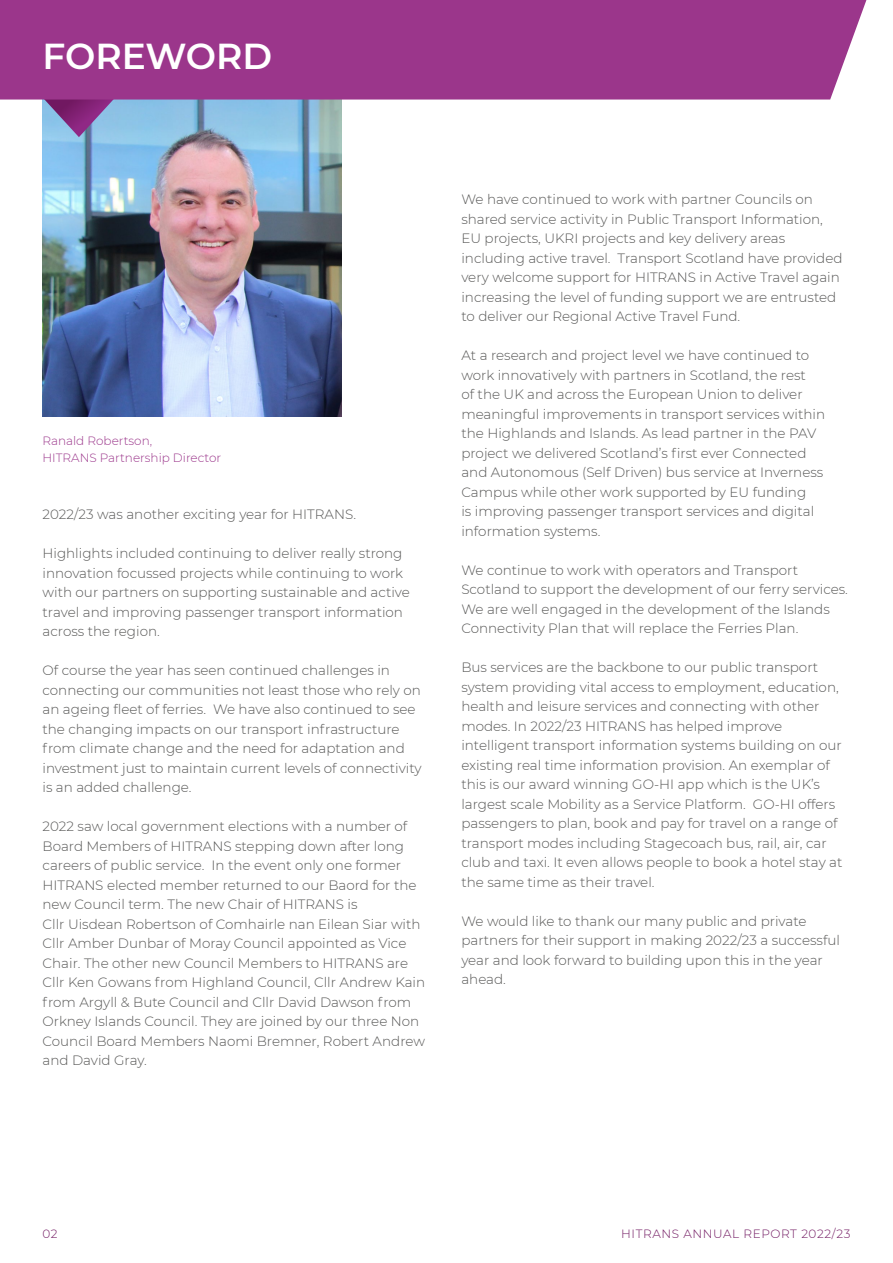
<style>
.page{position:relative;width:893px;height:1263px;background:#fff}
.page>*{position:absolute;margin:0;border:0;box-sizing:border-box;transform-origin:0 0}
.t1{font:600 36px "Montserrat";color:#fff}
.t2{font:300 13.5px/19.5px "Montserrat";color:#575756}
.t3{font:300 12px/16.5px "Montserrat";color:#9b368b}
.t4{font:300 12px "Montserrat";letter-spacing:.05em;color:#711861}
</style>
<div class="page">
<img style="left:43px;top:100px;width:298px;height:317px">
<svg style="left:42px;top:100px;width:103px;height:37px;background:#888cc0"></svg>
<div style="left:0;top:0;width:866px;height:100px;background:#9b368b"></div>
<h1 class="t1" style="left:43px;top:31px;width:231px">FOREWORD</h1>
<p class="t3" style="left:43px;top:432px;width:180px">Ranald Robertson,<br>HITRANS Partnership Director</p>
<p class="t2" style="left:43px;top:504px;width:315px">2022/23 was another exciting year for HITRANS.</p>
<p class="t2" style="left:43px;top:543px;width:369px">Highlights included continuing to deliver really strong innovation focussed projects while continuing to work with our partners on supporting sustainable and active travel and improving passenger transport information across the region.</p>
<p class="t2" style="left:43px;top:660px;width:381px">Of course the year has seen continued challenges in connecting our communities not least those who rely on an ageing fleet of ferries. We have also continued to see the changing impacts on our transport infrastructure from climate change and the need for adaptation and investment just to maintain current levels of connectivity is an added challenge.</p>
<p class="t2" style="left:43px;top:816px;width:384px">2022 saw local government elections with a number of Board Members of HITRANS stepping down after long careers of public service. In the event only one former HITRANS elected member returned to our Baord for the new Council term. The new Chair of HITRANS is<br>Cllr Uisdean Robertson of Comhairle nan Eilean Siar with Cllr Amber Dunbar of Moray Council appointed as Vice Chair. The other new Council Members to HITRANS are Cllr Ken Gowans from Highland Council, Cllr Andrew Kain from Argyll &amp; Bute Council and Cllr David Dawson from Orkney Islands Council. They are joined by our three Non Council Board Members Naomi Bremner, Robert Andrew and David Gray.</p>
<p class="t2" style="left:461px;top:189px;width:383px">We have continued to work with partner Councils on shared service activity in Public Transport Information, EU projects, UKRI projects and key delivery areas including active travel. Transport Scotland have provided very welcome support for HITRANS in Active Travel again increasing the level of funding support we are entrusted to deliver our Regional Active Travel Fund.</p>
<p class="t2" style="left:461px;top:345px;width:365px">At a research and project level we have continued to work innovatively with partners in Scotland, the rest<br>of the UK and across the European Union to deliver meaningful improvements in transport services within the Highlands and Islands. As lead partner in the PAV project we delivered Scotland’s first ever Connected and Autonomous (Self Driven) bus service at Inverness Campus while other work supported by EU funding<br>is improving passenger transport services and digital information systems.</p>
<p class="t2" style="left:461px;top:560px;width:388px">We continue to work with operators and Transport Scotland to support the development of our ferry services.<br>We are well engaged in the development of the Islands Connectivity Plan that will replace the Ferries Plan.</p>
<p class="t2" style="left:461px;top:657px;width:383px">Bus services are the backbone to our public transport system providing vital access to employment, education, health and leisure services and connecting with other modes. In 2022/23 HITRANS has helped improve intelligent transport information systems building on our existing real time information provision. An exemplar of this is our award winning GO-HI app which is the UK’s largest scale Mobility as a Service Platform. GO-HI offers passengers to plan, book and pay for travel on a range of transport modes including Stagecoach bus, rail, air, car club and taxi. It even allows people to book a hotel stay at the same time as their travel.</p>
<p class="t2" style="left:461px;top:911px;width:380px">We would like to thank our many public and private partners for their support in making 2022/23 a successful year and look forward to building upon this in the year ahead.</p>
<p class="t4" style="left:43px;top:1225px;width:16px">02</p>
<p class="t4" style="left:621px;top:1225px;width:231px">HITRANS ANNUAL REPORT 2022/23</p>
</div>
